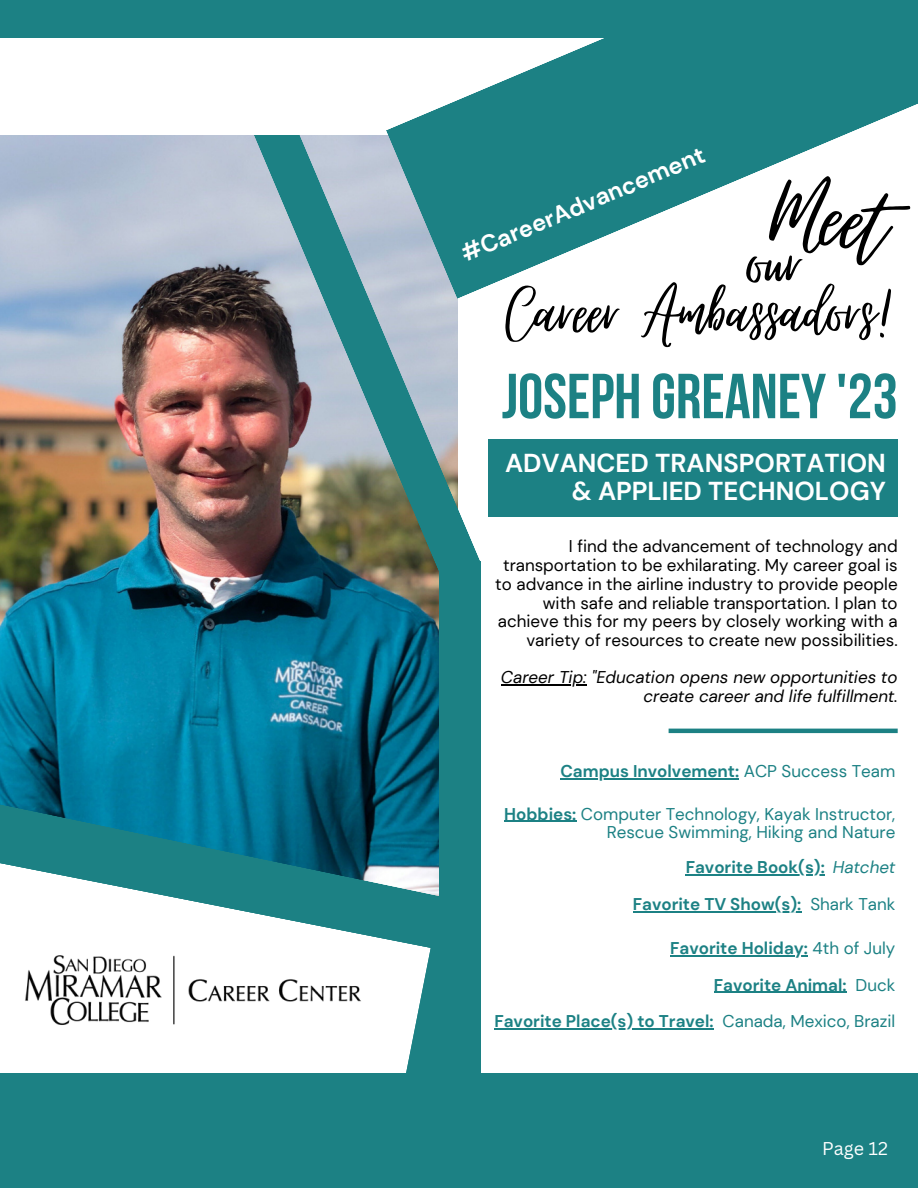
<style>
.page{position:relative;width:918px;height:1188px;background:#fff}
.page>*{position:absolute;margin:0;border:0;box-sizing:border-box;transform-origin:0 0}
.t1{font:126.6px "Virtual";color:#000}
.t2{font:93.6px "Virtual";color:#000}
.t3{font:88.65px "Virtual";color:#000}
.t4{font:700 63.45px "Bebas Neue";color:#1c8184}
.t5{font:700 25.95px/29px "DM Sans";color:#fff;text-align:right}
.t6{font:700 23.85px "DM Sans";color:#fff}
.t7{font:18px "Canva Sans";color:#fff}
.t8{font:16.95px/18.8px "DM Sans";color:#000;text-align:right}
.t9{font:700 16.95px/36.6px "DM Sans";color:#1c8184;text-align:right}
.t10{font:italic 16.95px/18.8px "DM Sans";color:#000;text-align:right}
.t11{font:16.95px/18.8px "DM Sans";color:#1c8184;text-align:right}
.s1{font-weight:400}
.s2{font-weight:700}
.s3{font-weight:400;font-style:italic}
</style>
<div class="page">
<img style="left:0;top:135px;width:439px;height:650px">
<img style="left:240px;top:135px;width:240px;height:443px">
<div style="left:439px;top:562px;width:41px;height:524px;background:#1c8184"></div>
<svg style="left:0;top:785px;width:439px;height:288px;background:#066d87"></svg>
<svg style="left:0;top:837px;width:431px;height:236px"></svg>
<div style="left:489px;top:440px;width:409px;height:77px;background:#1c8184"></div>
<hr style="left:669px;top:729px;width:229px;height:4px;background:#1c8184">
<hr style="left:501px;top:684px;width:86px;height:2px;background:#000">
<hr style="left:560px;top:778px;width:179px;height:2px;background:#1c8184">
<hr style="left:504px;top:821px;width:72px;height:1px;background:#1c8184">
<hr style="left:686px;top:874px;width:139px;height:2px;background:#1c8184">
<hr style="left:633px;top:911px;width:168px;height:1px;background:#1c8184">
<hr style="left:670px;top:955px;width:138px;height:2px;background:#1c8184">
<hr style="left:714px;top:991px;width:133px;height:2px;background:#1c8184">
<hr style="left:494px;top:1028px;width:220px;height:2px;background:#1c8184">
<img style="left:17px;top:948px;width:347px;height:91px">
<div style="left:0;top:1073px;width:918px;height:115px;background:#1c8184"></div>
<div style="left:0;top:0;width:918px;height:38px;background:#1c8184"></div>
<svg style="left:386px;top:38px;width:532px;height:261px;fill:#1c8184"></svg>
<h3 class="t6" style="left:456px;top:241px;width:264px;rotate:-23deg">#CareerAdvancement</h3>
<h1 class="t1" style="left:784px;top:142px;width:115px;rotate:8deg">Meet</h1>
<h2 class="t2" style="left:746px;top:212px;width:57px">our</h2>
<h3 class="t3" style="left:507px;top:264px;width:390px">Career Ambassadors!</h3>
<h3 class="t4" style="left:502px;top:371px;width:397px">JOSEPH GREANEY'23</h3>
<h3 class="t5" style="left:505px;top:448px;width:382px">ADVANCED TRANSPORTATION &amp; APPLIED TECHNOLOGY</h3>
<p class="t8" style="left:495px;top:537px;width:404px">I find the advancement of technology and transportation to be exhilarating. My career goal is to advance in the airline industry to provide people with safe and reliable transportation. I plan to achieve this for my peers by closely working with a variety of resources to create new possibilities.</p>
<p class="t10" style="left:501px;top:668px;width:398px">Career Tip: "Education opens new opportunities to create career and life fulfillment.</p>
<p class="t9" style="left:560px;top:753px;width:336px">Campus Involvement: <span class="s1">ACP Success Team</span></p>
<p class="t11" style="left:504px;top:805px;width:393px"><span class="s2">Hobbies:</span> Computer Technology, Kayak Instructor,<br>Rescue Swimming, Hiking and Nature</p>
<p class="t9" style="left:633px;top:849px;width:264px">Favorite Book(s): <span class="s3">Hatchet<br></span>Favorite TV Show(s): <span class="s1">Shark Tank</span></p>
<p class="t9" style="left:494px;top:930px;width:402px">Favorite Holiday: <span class="s1">4th of July<br></span>Favorite Animal: <span class="s1">Duck<br></span>Favorite Place(s) to Travel: <span class="s1">Canada, Mexico, Brazil</span></p>
<p class="t7" style="left:822px;top:1136px;width:67px">Page 12</p>
</div>
